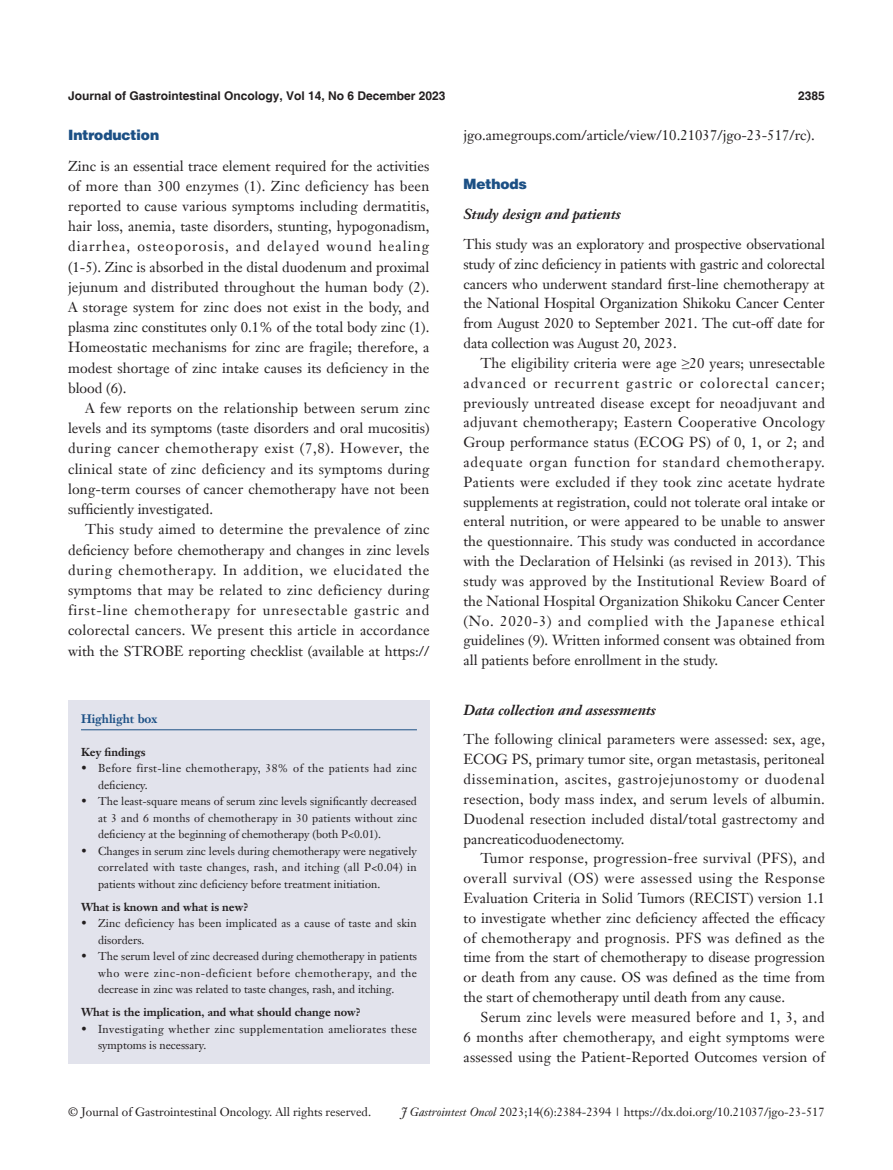
<style>
.page{position:relative;width:893px;height:1170px;background:#fff}
.page>*{position:absolute;margin:0;border:0;box-sizing:border-box;transform-origin:0 0}
.t1{font:14.25px/19.8px "Janson Text LT";color:#231f20;text-align:justify}
._2ji-6_5{font:italic 700 14.25px "Janson Text LT";color:#231f20}
._1ji-zhengti{font:900 14.25px "Helvetica";color:#1c5085}
._1ji-6_5{font:900 14.25px "Helvetica";color:#1c5085}
.t2{font:12px "Janson Text LT";color:#231f20}
.t3{font:700 12px "Helvetica";color:#231f20}
.Cite{font:700 12px "Janson Text LT";color:#1c5085}
.Cite-2{font:11.25px/16.5px "Janson Text LT";color:#231f20;text-align:justify}
.Cite-3{font:700 11.25px "Janson Text LT";color:#231f20}
.Cite-4{font:11.25px/16.5px "Janson Text LT";letter-spacing:.03em;color:#231f20}
.Cite-5{font:11.25px/16.5px "Janson Text LT";letter-spacing:.035em;color:#231f20}
.s1{font-family:"Times New Roman"}
.s2{font-style:italic}
</style>
<div class="page">
<div style="left:68px;top:700px;width:362px;height:363px;background:#e2e3ec"></div>
<hr style="left:81px;top:729px;width:336px;height:1px;background:#1c5085">
<p class="t3" style="left:68px;top:88px;width:379px">Journal of Gastrointestinal Oncology, Vol 14, No 6 December 2023</p>
<p class="t3" style="left:798px;top:88px;width:28px">2385</p>
<p class="_1ji-zhengti" style="left:68px;top:126px;width:93px">Introduction</p>
<p class="t1" style="left:68px;top:155px;width:363px;line-height:20.2px">Zinc is an essential trace element required for the activities of more than 300 enzymes (1). Zinc deficiency has been reported to cause various symptoms including dermatitis, hair loss, anemia, taste disorders, stunting, hypogonadism, diarrhea, osteoporosis, and delayed wound healing (1-5). Zinc is absorbed in the distal duodenum and proximal jejunum and distributed throughout the human body (2).<br>A storage system for zinc does not exist in the body, and plasma zinc constitutes only 0.1% of the total body zinc (1).<br>Homeostatic mechanisms for zinc are fragile; therefore, a modest shortage of zinc intake causes its deficiency in the blood (6).</p>
<p class="t1" style="left:68px;top:398px;width:363px;line-height:20.2px;text-indent:17px">A few reports on the relationship between serum zinc levels and its symptoms (taste disorders and oral mucositis) during cancer chemotherapy exist (7,8). However, the clinical state of zinc deficiency and its symptoms during long-term courses of cancer chemotherapy have not been sufficiently investigated.</p>
<p class="t1" style="left:68px;top:519px;width:363px;line-height:20.2px;text-indent:17px">This study aimed to determine the prevalence of zinc deficiency before chemotherapy and changes in zinc levels during chemotherapy. In addition, we elucidated the symptoms that may be related to zinc deficiency during first-line chemotherapy for unresectable gastric and colorectal cancers. We present this article in accordance with the STROBE reporting checklist (available at https://</p>
<p class="Cite" style="left:81px;top:711px;width:78px">Highlight box</p>
<p class="Cite-3" style="left:81px;top:744px;width:66px">Key findings</p>
<p class="Cite-5" style="left:98px;top:760px;width:320px;text-indent:-17px">• Before first-line chemotherapy, 38% of the patients had zinc deficiency.</p>
<p class="Cite-2" style="left:98px;top:793px;width:320px;text-indent:-17px">• The least-square means of serum zinc levels significantly decreased at 3 and 6 months of chemotherapy in 30 patients without zinc deficiency at the beginning of chemotherapy (both P&lt;0.01).</p>
<p class="Cite-2" style="left:98px;top:842px;width:320px;text-indent:-17px">• Changes in serum zinc levels during chemotherapy were negatively correlated with taste changes, rash, and itching (all P&lt;0.04) in patients without zinc deficiency before treatment initiation.</p>
<p class="Cite-3" style="left:81px;top:899px;width:169px">What is known and what is new?</p>
<p class="Cite-2" style="left:98px;top:915px;width:320px;text-indent:-17px">• Zinc deficiency has been implicated as a cause of taste and skin disorders.</p>
<p class="Cite-2" style="left:98px;top:948px;width:321px;text-indent:-17px">• The serum level of zinc decreased during chemotherapy in patients who were zinc-non-deficient before chemotherapy, and the decrease in zinc was related to taste changes, rash, and itching.</p>
<p class="Cite-3" style="left:81px;top:1004px;width:281px">What is the implication, and what should change now?</p>
<p class="Cite-4" style="left:98px;top:1020px;width:320px;text-indent:-17px">• Investigating whether zinc supplementation ameliorates these symptoms is necessary.</p>
<p class="t1" style="left:463px;top:125px;width:353px">jgo.amegroups.com/article/view/10.21037/jgo-23-517/rc).</p>
<p class="_1ji-6_5" style="left:463px;top:175px;width:65px">Methods</p>
<p class="_2ji-6_5" style="left:463px;top:205px;width:159px">Study design and patients</p>
<p class="t1" style="left:463px;top:234px;width:363px">This study was an exploratory and prospective observational study of zinc deficiency in patients with gastric and colorectal cancers who underwent standard first-line chemotherapy at the National Hospital Organization Shikoku Cancer Center from August 2020 to September 2021. The cut-off date for data collection was August 20, 2023.</p>
<p class="t1" style="left:463px;top:353px;width:363px;text-indent:17px">The eligibility criteria were age <span class="s1">≥</span>20 years; unresectable advanced or recurrent gastric or colorectal cancer; previously untreated disease except for neoadjuvant and adjuvant chemotherapy; Eastern Cooperative Oncology Group performance status (ECOG PS) of 0, 1, or 2; and adequate organ function for standard chemotherapy.<br>Patients were excluded if they took zinc acetate hydrate supplements at registration, could not tolerate oral intake or enteral nutrition, or were appeared to be unable to answer the questionnaire. This study was conducted in accordance with the Declaration of Helsinki (as revised in 2013). This study was approved by the Institutional Review Board of the National Hospital Organization Shikoku Cancer Center (No. 2020-3) and complied with the Japanese ethical guidelines (9). Written informed consent was obtained from all patients before enrollment in the study.</p>
<p class="_2ji-6_5" style="left:463px;top:700px;width:194px">Data collection and assessments</p>
<p class="t1" style="left:463px;top:729px;width:363px">The following clinical parameters were assessed: sex, age, ECOG PS, primary tumor site, organ metastasis, peritoneal dissemination, ascites, gastrojejunostomy or duodenal resection, body mass index, and serum levels of albumin.<br>Duodenal resection included distal/total gastrectomy and pancreaticoduodenectomy.</p>
<p class="t1" style="left:463px;top:848px;width:363px;text-indent:17px">Tumor response, progression-free survival (PFS), and overall survival (OS) were assessed using the Response Evaluation Criteria in Solid Tumors (RECIST) version 1.1 to investigate whether zinc deficiency affected the efficacy of chemotherapy and prognosis. PFS was defined as the time from the start of chemotherapy to disease progression or death from any cause. OS was defined as the time from the start of chemotherapy until death from any cause.</p>
<p class="t1" style="left:463px;top:1006px;width:363px;text-indent:17px">Serum zinc levels were measured before and 1, 3, and 6 months after chemotherapy, and eight symptoms were assessed using the Patient-Reported Outcomes version of</p>
<p class="t2" style="left:68px;top:1104px;width:304px">© Journal of Gastrointestinal Oncology. All rights reserved.</p>
<p class="t2" style="left:401px;top:1104px;width:425px"><span class="s2">J Gastrointest Oncol</span> 2023;14(6):2384-2394 | https://dx.doi.org/10.21037/jgo-23-517</p>
</div>
